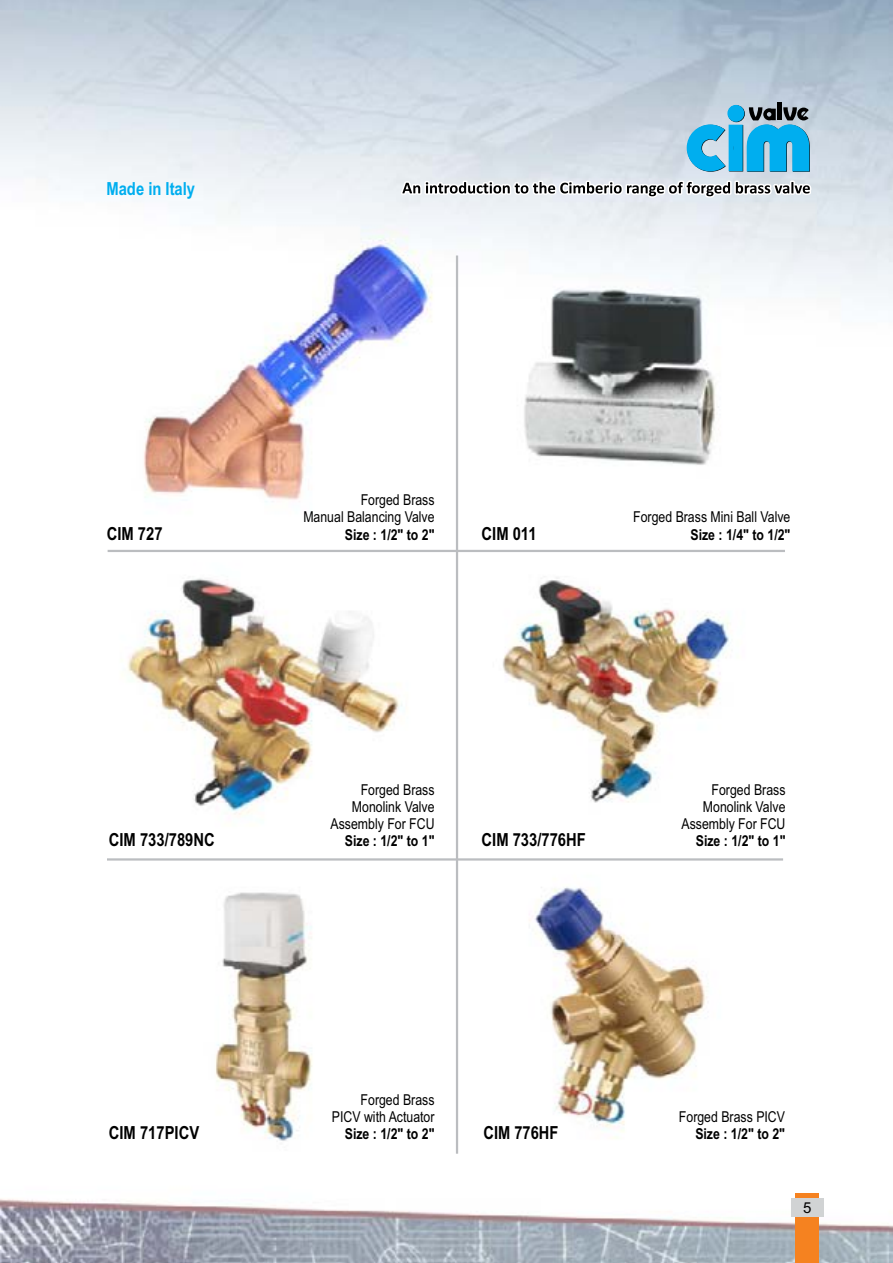
<style>
.page{position:relative;width:893px;height:1263px;background:#fff}
.page>*{position:absolute;margin:0;border:0;box-sizing:border-box;transform-origin:0 0}
.t1{font:700 18px "Arial Narrow";color:#000}
.t2{font:700 18px "Arial Narrow";color:#00aeef}
.t3{font:15px/17px "Arial Narrow";color:#000;text-align:right}
.t4{font:700 15px "Arial Narrow";color:#000}
.t5{font:15px "Arial";color:#000}
</style>
<div class="page">
<img style="left:1px;top:0;width:891px;height:1262px">
<hr style="left:456px;top:255px;width:2px;height:898px;background:#bbbdc0">
<hr style="left:107px;top:858px;width:676px;height:2px;background:#bbbdc0">
<hr style="left:108px;top:550px;width:677px;height:2px;background:#bbbdc0">
<img style="left:0;top:0;width:1px;height:1262px">
<hr style="left:777px;top:102px;width:4px;height:18px;background:#000">
<svg style="left:399px;top:105px;width:414px;height:95px;background:#afcad8"></svg>
<div style="left:795px;top:1193px;width:23px;height:69px;background:#f58220"></div>
<div style="left:790px;top:1198px;width:33px;height:18px;background:#d1d3d4"></div>
<p class="t2" style="left:106px;top:175px;width:90px">Made in Italy</p>
<p class="t1" style="left:107px;top:519px;width:57px">CIM 727</p>
<p class="t3" style="left:303px;top:491px;width:133px">Forged Brass<br>Manual Balancing Valve</p>
<p class="t4" style="left:345px;top:523px;width:91px">Size : 1/2" to 2"</p>
<p class="t3" style="left:633px;top:508px;width:159px">Forged Brass Mini Ball Valve</p>
<p class="t1" style="left:481px;top:519px;width:57px">CIM 011</p>
<p class="t4" style="left:690px;top:523px;width:101px">Size : 1/4" to 1/2"</p>
<p class="t1" style="left:109px;top:826px;width:107px">CIM 733/789NC</p>
<p class="t3" style="left:330px;top:780px;width:105px">Forged Brass<br>Monolink Valve<br>Assembly For FCU</p>
<p class="t4" style="left:345px;top:829px;width:91px">Size : 1/2" to 1"</p>
<p class="t1" style="left:481px;top:826px;width:106px">CIM 733/776HF</p>
<p class="t3" style="left:681px;top:780px;width:105px">Forged Brass<br>Monolink Valve<br>Assembly For FCU</p>
<p class="t4" style="left:695px;top:829px;width:91px">Size : 1/2" to 1"</p>
<p class="t1" style="left:109px;top:1119px;width:92px">CIM 717PICV</p>
<p class="t3" style="left:332px;top:1090px;width:104px">Forged Brass<br>PICV with Actuator</p>
<p class="t4" style="left:345px;top:1122px;width:91px">Size : 1/2" to 2"</p>
<p class="t1" style="left:483px;top:1119px;width:76px">CIM 776HF</p>
<p class="t3" style="left:679px;top:1107px;width:108px">Forged Brass PICV</p>
<p class="t4" style="left:695px;top:1122px;width:91px">Size : 1/2" to 2"</p>
<p class="t5" style="left:803px;top:1197px;width:10px">5</p>
</div>
